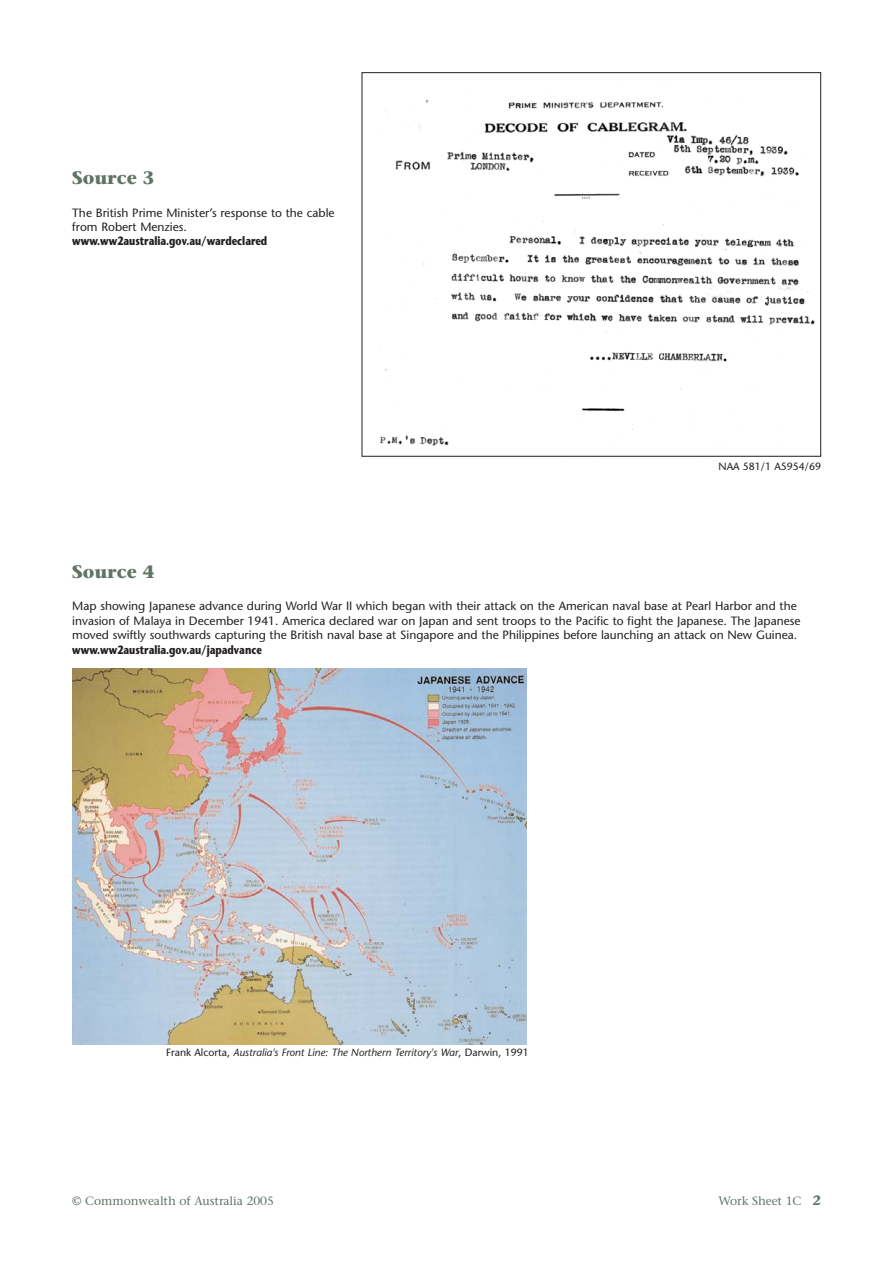
<style>
.page{position:relative;width:893px;height:1263px;background:#fff}
.page>*{position:absolute;margin:0;border:0;box-sizing:border-box;transform-origin:0 0}
.t1{font:700 18px "Stone Serif";letter-spacing:-.005em;color:#607466}
.t2{font:12px/14.4px "Stone Sans";color:#231f20}
.t3{font:700 12px "Stone Sans";color:#231f20;scale:.8 1}
.t4{font:12px "Stone Serif";letter-spacing:-.005em;color:#607466}
.t5{font:italic 10.5px "Stone Sans";color:#231f20}
.t6{font:10.5px "Stone Sans";color:#231f20}
.s1{font-style:normal}
.s2{font-weight:700;font-size:13.5px}
</style>
<div class="page">
<img style="left:379px;top:85px;width:436px;height:361px">
<img style="left:72px;top:669px;width:454px;height:375px">
<h1 class="t1" style="left:72px;top:171px;width:83px">Source 3</h1>
<p class="t2" style="left:72px;top:206px;width:264px">The British Prime Minister’s response to the cable from Robert Menzies.</p>
<p class="t3" style="left:72px;top:237px;width:245px">www.ww2australia.gov.au/wardeclared</p>
<p class="t6" style="left:718px;top:462px;width:104px">NAA 581/1 A5954/69</p>
<h1 class="t1" style="left:72px;top:565px;width:83px">Source 4</h1>
<p class="t2" style="left:72px;top:600px;width:729px">Map showing Japanese advance during World War II which began with their attack on the American naval base at Pearl Harbor and the invasion of Malaya in December 1941. America declared war on Japan and sent troops to the Pacific to fight the Japanese. The Japanese moved swiftly southwards capturing the British naval base at Singapore and the Philippines before launching an attack on New Guinea.</p>
<p class="t3" style="left:72px;top:645px;width:238px">www.ww2australia.gov.au/japadvance</p>
<p class="t5" style="left:166px;top:1048px;width:364px"><span class="s1">Frank Alcorta,</span> Australia's Front Line: The Northern Territory's War<span class="s1">, Darwin, 1991</span></p>
<p class="t4" style="left:72px;top:1196px;width:203px">© Commonwealth of Australia 2005</p>
<p class="t4" style="left:718px;top:1196px;width:104px">Work Sheet 1C <span class="s2">2</span></p>
</div>
